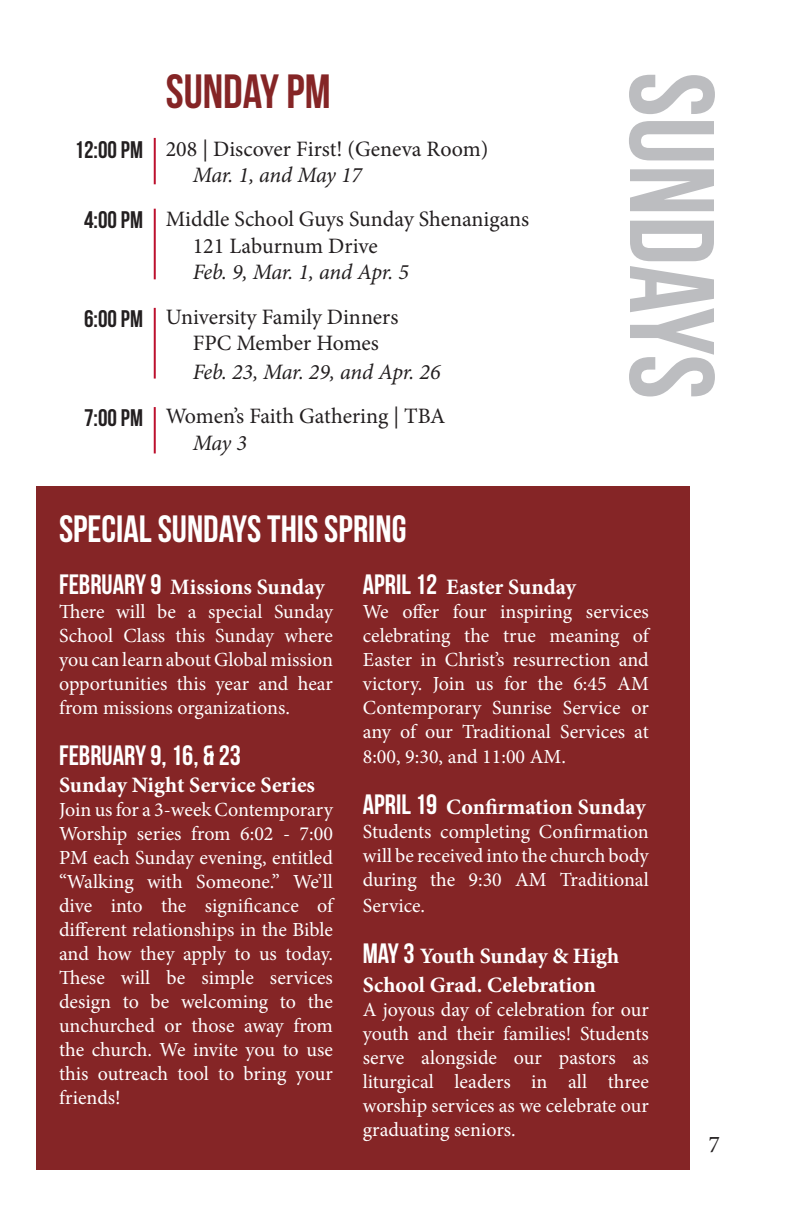
<style>
.page{position:relative;width:792px;height:1224px;background:#fff}
.page>*{position:absolute;margin:0;border:0;box-sizing:border-box;transform-origin:0 0}
.t1{font:700 120px "Bebas Neue";color:#bcbdc0}
.t2{font:700 48px "Bebas Neue";color:#852526}
.t3{font:700 38px "Bebas Neue";color:#fff}
.t4{font:700 28px "Bebas Neue";color:#fff}
.t5{font:700 24px "Bebas Neue";color:#231f20}
.t6{font:24px "Minion Pro";color:#231f20}
.t7{font:22px/26.4px "Minion Pro";color:#231f20}
.t8{font:700 22px/28.8px "Minion Pro";color:#fff}
.t9{font:italic 22px "Minion Pro";letter-spacing:-.015em;color:#231f20}
.t10{font:20px/24px "Minion Pro";color:#fff;text-align:justify}
.s1{font-family:"Bebas Neue";font-size:28px}
</style>
<div class="page">
<div style="left:36px;top:486px;width:654px;height:683px;background:#852526"></div>
<hr style="left:154px;top:308px;width:2px;height:71px;background:#bc102d">
<hr style="left:154px;top:138px;width:2px;height:46px;background:#bc102d">
<hr style="left:154px;top:209px;width:2px;height:70px;background:#bc102d">
<hr style="left:154px;top:407px;width:2px;height:46px;background:#bc102d">
<p class="t5" style="left:75px;top:136px;width:70px">12:00 PM</p>
<p class="t5" style="left:84px;top:207px;width:60px">4:00 PM</p>
<p class="t5" style="left:84px;top:306px;width:60px">6:00 PM</p>
<p class="t5" style="left:84px;top:405px;width:60px">7:00 PM</p>
<h2 class="t2" style="left:166px;top:65px;width:167px">SUNDAY PM</h2>
<p class="t7" style="left:166px;top:136px;width:324px">208 | Discover First! (Geneva Room)</p>
<p class="t9" style="left:193px;top:160px;width:171px">Mar. 1, and May 17</p>
<p class="t7" style="left:193px;top:206px;width:338px;text-indent:-27px">Middle School Guys Sunday Shenanigans<br>121 Laburnum Drive</p>
<p class="t9" style="left:193px;top:257px;width:218px">Feb. 9, Mar. 1, and Apr. 5</p>
<p class="t7" style="left:166px;top:304px;width:234px;text-align:center">University Family Dinners<br>FPC Member Homes</p>
<p class="t9" style="left:193px;top:357px;width:249px">Feb. 23, Mar. 29, and Apr. 26</p>
<p class="t7" style="left:166px;top:403px;width:281px">Women’s Faith Gathering | TBA</p>
<p class="t9" style="left:193px;top:428px;width:56px">May 3</p>
<h1 class="t1" style="left:737px;top:72px;width:329px;rotate:90deg">SUNDAYS</h1>
<h3 class="t3" style="left:59px;top:508px;width:349px">SPECIAL SUNDAYS THIS SPRING</h3>
<p class="t8" style="left:59px;top:572px;width:267px"><span class="s1">FEBRUARY 9</span> Missions Sunday</p>
<p class="t10" style="left:59px;top:599px;width:275px">There will be a special Sunday School Class this Sunday where you can learn about Global mission opportunities this year and hear from missions organizations.</p>
<h3 class="t4" style="left:59px;top:740px;width:183px">FEBRUARY 9, 16, &amp; 23</h3>
<p class="t8" style="left:59px;top:770px;width:258px">Sunday Night Service Series</p>
<p class="t10" style="left:59px;top:797px;width:275px">Join us for a 3-week Contemporary Worship series from 6:02 - 7:00<br>PM each Sunday evening, entitled “Walking with Someone.” We’ll dive into the significance of different relationships in the Bible and how they apply to us today.<br>These will be simple services design to be welcoming to the unchurched or those away from the church. We invite you to use this outreach tool to bring your friends!</p>
<p class="t8" style="left:363px;top:572px;width:215px"><span class="s1">APRIL 12</span> Easter Sunday</p>
<p class="t10" style="left:363px;top:599px;width:288px">We offer four inspiring services celebrating the true meaning of Easter in Christ’s resurrection and victory. Join us for the 6:45 AM Contemporary Sunrise Service or any of our Traditional Services at 8:00, 9:30, and 11:00 AM.</p>
<p class="t8" style="left:363px;top:793px;width:284px"><span class="s1">APRIL 19</span> Confirmation Sunday</p>
<p class="t10" style="left:363px;top:820px;width:288px">Students completing Confirmation will be received into the church body during the 9:30 AM Traditional Service.</p>
<p class="t8" style="left:363px;top:942px;width:258px"><span class="s1">MAY 3</span> Youth Sunday &amp; High<br>School Grad. Celebration</p>
<p class="t10" style="left:363px;top:998px;width:288px">A joyous day of celebration for our youth and their families! Students serve alongside our pastors as liturgical leaders in all three worship services as we celebrate our graduating seniors.</p>
<p class="t6" style="left:708px;top:1128px;width:13px">7</p>
</div>
